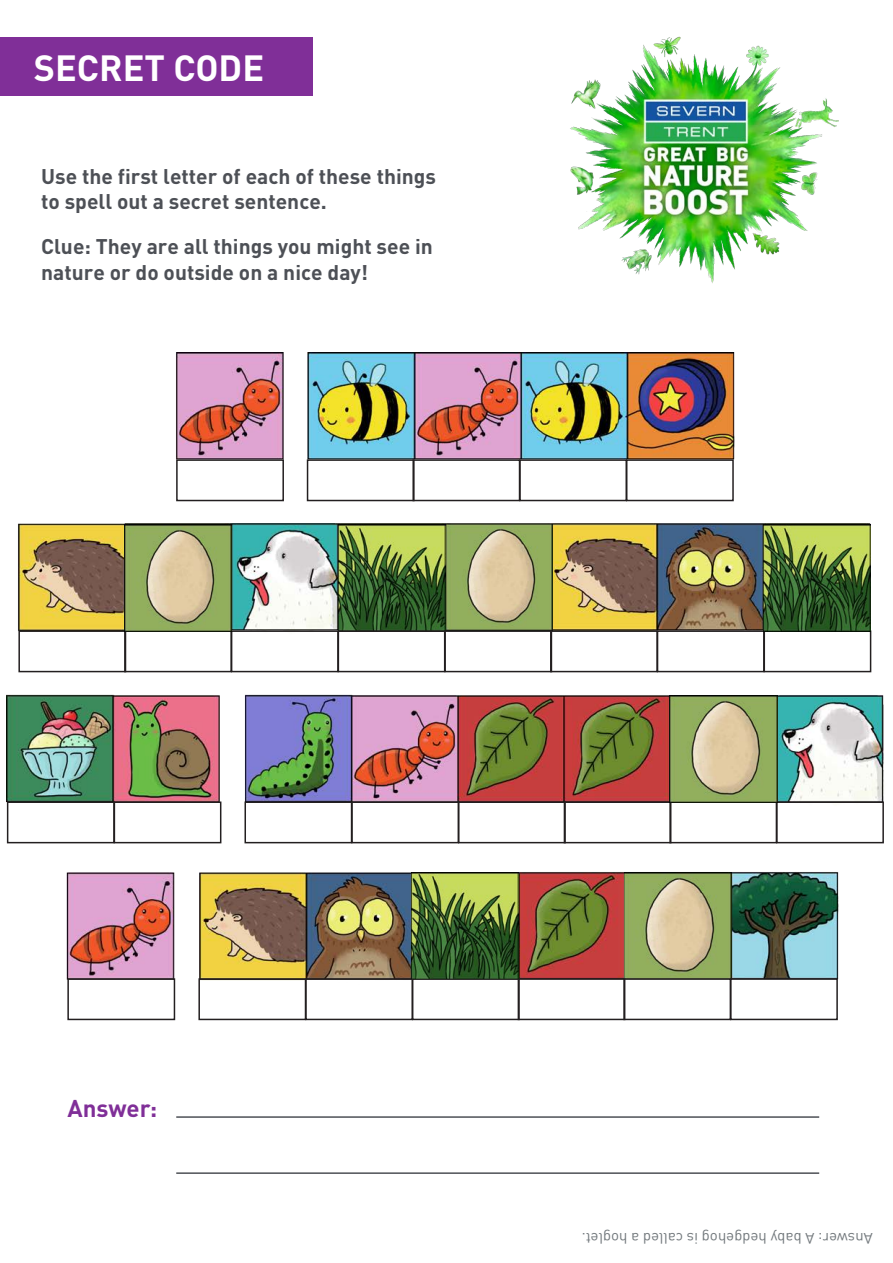
<style>
.page{position:relative;width:893px;height:1263px;background:#fff}
.page>*{position:absolute;margin:0;border:0;box-sizing:border-box;transform-origin:0 0}
.t1{font:700 36px "DINOT";color:#fff}
.t2{font:700 24px "DINOT";color:#802f98}
.t3{font:700 21px/25.2px "DINOT";color:#4d5056}
.t4{font:15px "DINOT";color:#73797d}
</style>
<div class="page">
<div style="left:0;top:37px;width:313px;height:59px;background:#802f98"></div>
<img style="left:7px;top:353px;width:877px;height:633px">
<img style="left:625px;top:872px;width:106px;height:106px">
<div style="left:176px;top:459px;width:108px;height:42px;border:2px solid #231f20"></div>
<div style="left:307px;top:459px;width:108px;height:42px;border:2px solid #231f20"></div>
<div style="left:412px;top:459px;width:108px;height:42px;border:2px solid #231f20"></div>
<div style="left:519px;top:459px;width:108px;height:42px;border:2px solid #231f20"></div>
<div style="left:626px;top:459px;width:108px;height:42px;border:2px solid #231f20"></div>
<div style="left:18px;top:630px;width:108px;height:42px;border:2px solid #231f20"></div>
<div style="left:124px;top:630px;width:108px;height:42px;border:2px solid #231f20"></div>
<img style="left:339px;top:524px;width:213px;height:106px">
<div style="left:231px;top:630px;width:108px;height:42px;border:2px solid #231f20"></div>
<div style="left:338px;top:630px;width:107px;height:42px;border:2px solid #231f20"></div>
<div style="left:444px;top:630px;width:108px;height:42px;border:2px solid #231f20"></div>
<div style="left:550px;top:630px;width:108px;height:42px;border:2px solid #231f20"></div>
<div style="left:657px;top:630px;width:108px;height:42px;border:2px solid #231f20"></div>
<div style="left:764px;top:631px;width:107px;height:40px;background:#fff"></div>
<div style="left:763px;top:630px;width:108px;height:42px;border:2px solid #231f20"></div>
<div style="left:244px;top:801px;width:108px;height:42px;border:2px solid #231f20"></div>
<div style="left:351px;top:801px;width:108px;height:42px;border:2px solid #231f20"></div>
<div style="left:458px;top:801px;width:108px;height:42px;border:2px solid #231f20"></div>
<div style="left:564px;top:801px;width:107px;height:42px;border:2px solid #231f20"></div>
<div style="left:669px;top:801px;width:108px;height:42px;border:2px solid #231f20"></div>
<div style="left:776px;top:801px;width:108px;height:42px;border:2px solid #231f20"></div>
<div style="left:198px;top:978px;width:108px;height:42px;border:2px solid #231f20"></div>
<div style="left:305px;top:978px;width:108px;height:42px;border:2px solid #231f20"></div>
<div style="left:412px;top:978px;width:108px;height:42px;border:2px solid #231f20"></div>
<div style="left:518px;top:978px;width:107px;height:42px;border:2px solid #231f20"></div>
<div style="left:623px;top:978px;width:108px;height:42px;border:2px solid #231f20"></div>
<div style="left:730px;top:978px;width:108px;height:42px;border:2px solid #231f20"></div>
<div style="left:7px;top:801px;width:108px;height:42px;border:2px solid #231f20"></div>
<div style="left:114px;top:801px;width:107px;height:42px;border:2px solid #231f20"></div>
<div style="left:67px;top:978px;width:108px;height:42px;border:2px solid #231f20"></div>
<hr style="left:176px;top:1116px;width:643px;height:2px;background:#4d5056">
<img style="left:570px;top:36px;width:269px;height:247px">
<img style="left:763px;top:524px;width:107px;height:107px">
<img style="left:412px;top:872px;width:106px;height:106px">
<img style="left:125px;top:524px;width:107px;height:107px">
<img style="left:670px;top:695px;width:107px;height:107px">
<hr style="left:176px;top:1172px;width:643px;height:2px;background:#4d5056">
<p class="t1" style="left:34px;top:44px;width:232px">SECRET CODE</p>
<p class="t3" style="left:41px;top:163px;width:396px">Use the first letter of each of these things to spell out a secret sentence.</p>
<p class="t3" style="left:41px;top:234px;width:393px">Clue: They are all things you might see in nature or do outside on a nice day!</p>
<p class="t2" style="left:67px;top:1093px;width:91px">Answer:</p>
<p class="t4" style="left:873px;top:1247px;width:293px;rotate:-180deg">Answer: A baby hedgehog is called a hoglet.</p>
</div>
